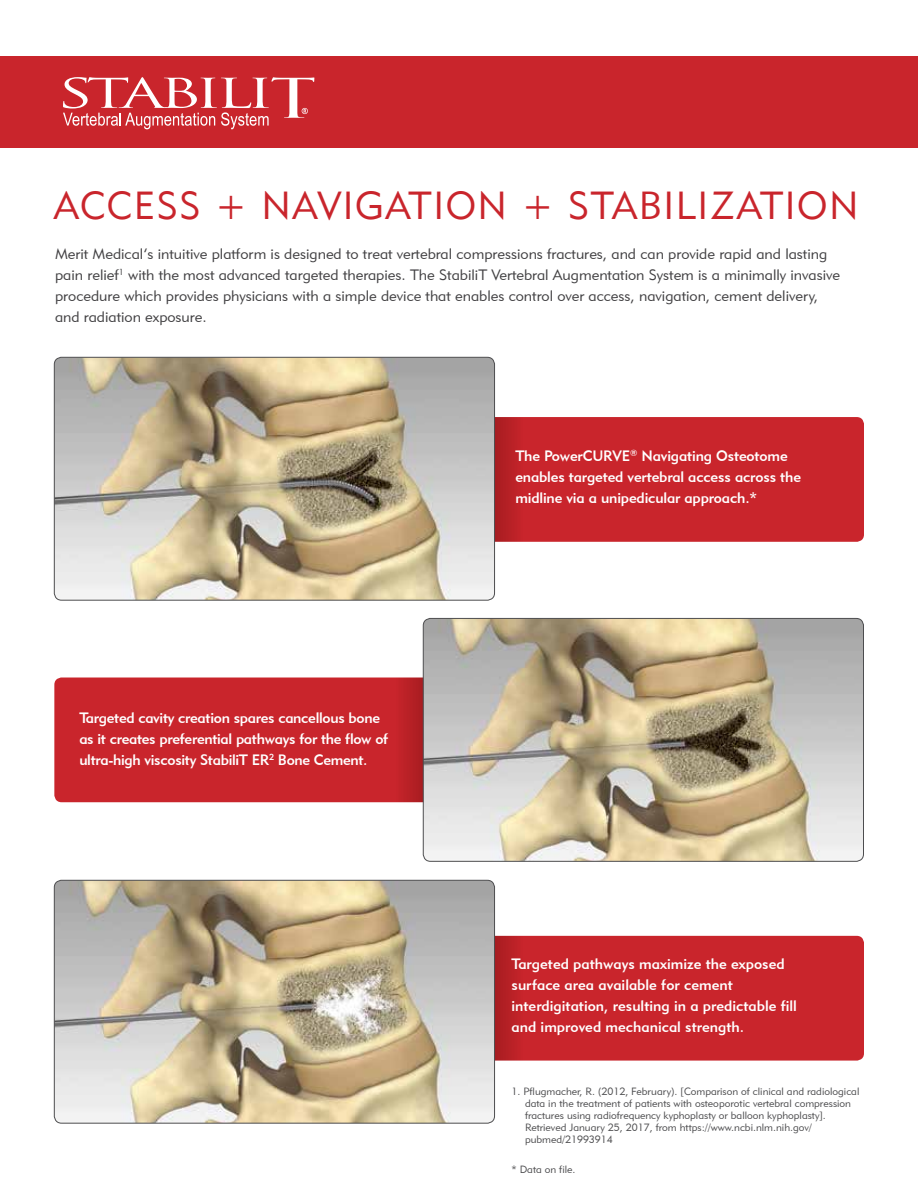
<style>
.page{position:relative;width:918px;height:1188px;background:#fff}
.page>*{position:absolute;margin:0;border:0;box-sizing:border-box;transform-origin:0 0}
.t1{font:39px "Geometric 415 BT Lite A";letter-spacing:.04em;color:#c9252c}
.t2{font:15px/21px "Geometric 415 BT Medium A";letter-spacing:-.01em;color:#fff}
.t3{font:15px/21px "Geometric 415 BT Lite A";color:#414042}
.t4{font:10.5px/12px "Geometric 415 BT Lite A";color:#4d4d4f}
</style>
<div class="page">
<div style="left:0;top:56px;width:918px;height:91px;background:#c9252c"></div>
<svg style="left:63px;top:77px;width:251px;height:52px"></svg>
<svg style="left:495px;top:417px;width:369px;height:125px;background:#c7252c"></svg>
<div style="left:54px;top:678px;width:369px;height:124px;background:#c9252c"></div>
<svg style="left:495px;top:936px;width:369px;height:125px;background:#c7252c"></svg>
<img style="left:54px;top:357px;width:441px;height:243px">
<div style="left:54px;top:357px;width:441px;height:244px;border:1px solid #4d4d4f;border-radius:7px"></div>
<img style="left:423px;top:618px;width:441px;height:243px">
<div style="left:423px;top:618px;width:441px;height:244px;border:1px solid #4d4d4f;border-radius:7px"></div>
<img style="left:54px;top:880px;width:441px;height:243px">
<div style="left:54px;top:880px;width:441px;height:244px;border:1px solid #4d4d4f;border-radius:7px"></div>
<h1 class="t1" style="left:54px;top:181px;width:806px">ACCESS + NAVIGATION + STABILIZATION</h1>
<p class="t3" style="left:55px;top:243px;width:787px">Merit Medical’s intuitive platform is designed to treat vertebral compressions fractures, and can provide rapid and lasting pain relief<sup>1</sup> with the most advanced targeted therapies. The StabiliT Vertebral Augmentation System is a minimally invasive procedure which provides physicians with a simple device that enables control over access, navigation, cement delivery, and radiation exposure.</p>
<p class="t2" style="left:79px;top:707px;width:310px">Targeted cavity creation spares cancellous bone as it creates preferential pathways for the flow of ultra-high viscosity StabiliT ER<sup>2</sup> Bone Cement.</p>
<p class="t2" style="left:515px;top:445px;width:287px">The PowerCURVE<sup>®</sup> Navigating Osteotome enables targeted vertebral access across the midline via a unipedicular approach.*</p>
<p class="t2" style="left:512px;top:953px;width:287px">Targeted pathways maximize the exposed surface area available for cement interdigitation, resulting in a predictable fill and improved mechanical strength.</p>
<p class="t4" style="left:525px;top:1085px;width:336px;text-indent:-14px">1. Pflugmacher, R. (2012, February). [Comparison of clinical and radiological data in the treatment of patients with osteoporotic vertebral compression fractures using radiofrequency kyphoplasty or balloon kyphoplasty].<br>Retrieved January 25, 2017, from https://www.ncbi.nlm.nih.gov/ pubmed/21993914</p>
<p class="t4" style="left:512px;top:1164px;width:65px">* Data on file.</p>
</div>
